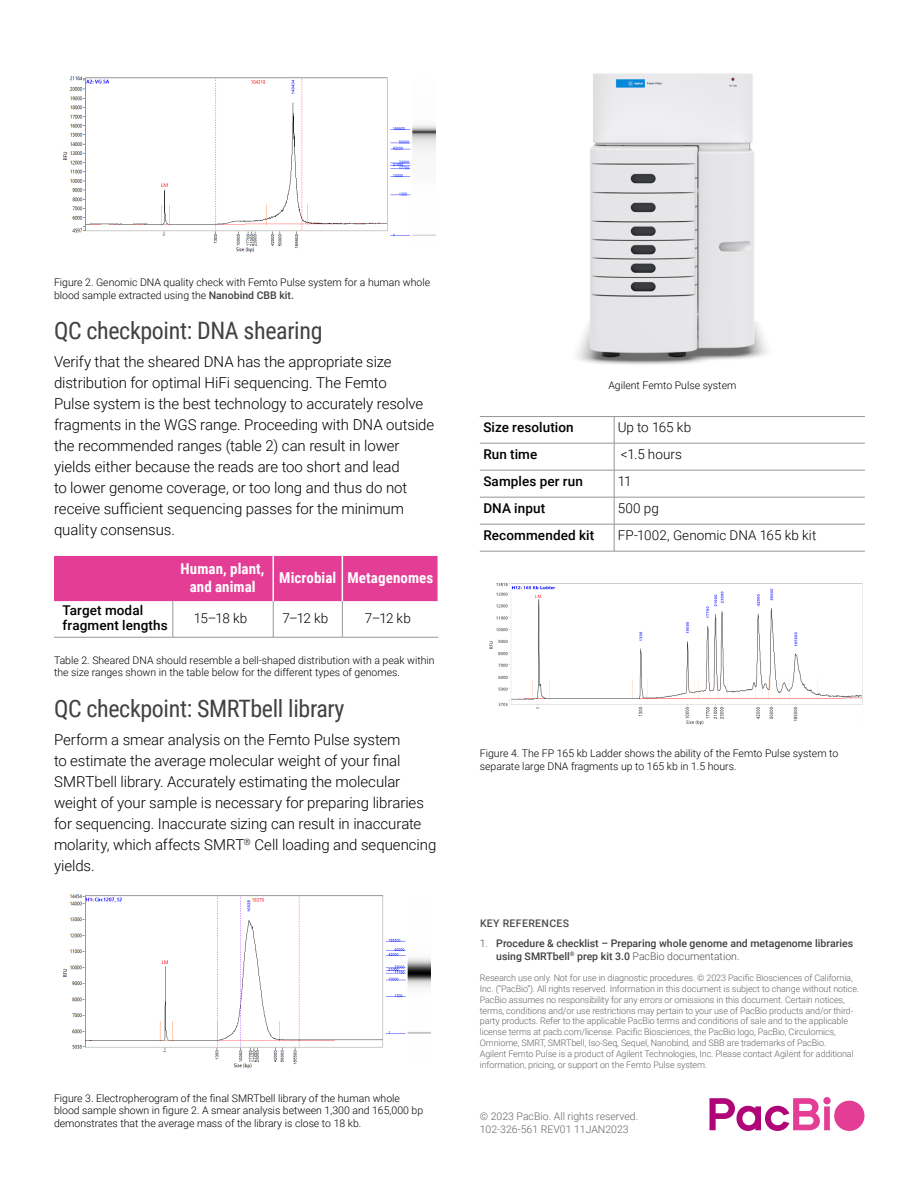
<style>
.page{position:relative;width:918px;height:1188px;background:#fff}
.page>*{position:absolute;margin:0;border:0;box-sizing:border-box;transform-origin:0 0}
.t1{font:24px "Roboto Condensed";letter-spacing:-.015em;color:#414042}
.t2{font:300 15px/21px "Roboto";letter-spacing:-.005em;color:#000}
.t3{font:700 15px/18px "Roboto Condensed";letter-spacing:.005em;color:#fff;text-align:center}
.t4{font:500 13.5px/15.8px "Roboto";letter-spacing:.01em;color:#000}
.t5{font:300 13.5px "Roboto";letter-spacing:.005em;color:#000}
.t6{font:300 10.5px/12.8px "Roboto";color:#000}
.t7{font:500 10.5px/12.8px "Roboto";color:#414042}
.t8{font:300 10.5px/12.6px "Roboto";color:#636466}
.t9{font:500 10.5px "Roboto";letter-spacing:.035em;color:#4d4d4f}
.t10{font:300 9px/10.8px "Roboto";letter-spacing:-.01em;color:#636466}
.s1{font-weight:500;color:#414042}
.s2{font-weight:300;color:#4d4d4f}
</style>
<div class="page">
<svg style="left:710px;top:1097px;width:121px;height:34px"></svg>
<div style="left:834px;top:1101px;width:30px;height:30px;background:#e43d96;border-radius:50%"></div>
<img style="left:63px;top:76px;width:372px;height:177px">
<div style="left:54px;top:556px;width:384px;height:45px;background:#e43d96"></div>
<hr style="left:173px;top:601px;width:1px;height:36px;background:#939598">
<hr style="left:173px;top:637px;width:100px;height:1px;background:#939598">
<hr style="left:342px;top:601px;width:1px;height:36px;background:#939598">
<hr style="left:273px;top:637px;width:69px;height:1px;background:#939598">
<hr style="left:342px;top:637px;width:96px;height:1px;background:#939598">
<hr style="left:54px;top:637px;width:119px;height:1px;background:#939598">
<hr style="left:272px;top:556px;width:2px;height:45px;background:#fff">
<hr style="left:342px;top:556px;width:1px;height:45px;background:#fff">
<hr style="left:273px;top:601px;width:1px;height:36px;background:#939598">
<img style="left:63px;top:894px;width:368px;height:175px">
<img style="left:577px;top:73px;width:190px;height:292px">
<svg style="left:614px;top:417px;width:1px;height:134px"></svg>
<hr style="left:614px;top:470px;width:251px;height:1px;background:#939598">
<hr style="left:614px;top:497px;width:251px;height:1px;background:#939598">
<hr style="left:614px;top:524px;width:251px;height:1px;background:#939598">
<hr style="left:614px;top:551px;width:251px;height:1px;background:#939598">
<hr style="left:480px;top:443px;width:134px;height:1px;background:#939598">
<hr style="left:614px;top:443px;width:251px;height:1px;background:#939598">
<hr style="left:480px;top:470px;width:134px;height:1px;background:#939598">
<hr style="left:480px;top:497px;width:134px;height:1px;background:#939598">
<hr style="left:480px;top:524px;width:134px;height:1px;background:#939598">
<hr style="left:480px;top:551px;width:134px;height:1px;background:#939598">
<hr style="left:480px;top:416px;width:134px;height:1px;background:#939598">
<hr style="left:614px;top:416px;width:251px;height:1px;background:#939598">
<img style="left:489px;top:582px;width:374px;height:143px">
<p class="t6" style="left:54px;top:275px;width:378px">Figure 2. Genomic DNA quality check with Femto Pulse system for a human whole blood sample extracted using the <span class="s1">Nanobind CBB kit.</span></p>
<h1 class="t1" style="left:54px;top:314px;width:270px">QC checkpoint: DNA shearing</h1>
<p class="t2" style="left:54px;top:350px;width:382px">Verify that the sheared DNA has the appropriate size distribution for optimal HiFi sequencing. The Femto<br>Pulse system is the best technology to accurately resolve fragments in the WGS range. Proceeding with DNA outside the recommended ranges (table 2) can result in lower yields either because the reads are too short and lead<br>to lower genome coverage, or too long and thus do not receive sufficient sequencing passes for the minimum quality consensus.</p>
<h2 class="t3" style="left:181px;top:559px;width:86px">Human, plant, and animal</h2>
<h2 class="t3" style="left:279px;top:568px;width:155px">Microbial Metagenomes</h2>
<h3 class="t4" style="left:63px;top:602px;width:107px">Target modal fragment lengths</h3>
<h3 class="t5" style="left:194px;top:608px;width:55px">15–18 kb</h3>
<h3 class="t5" style="left:282px;top:608px;width:47px">7–12 kb</h3>
<h3 class="t5" style="left:365px;top:608px;width:47px">7–12 kb</h3>
<p class="t6" style="left:54px;top:653px;width:382px">Table 2. Sheared DNA should resemble a bell-shaped distribution with a peak within the size ranges shown in the table below for the different types of genomes.</p>
<h1 class="t1" style="left:54px;top:692px;width:292px">QC checkpoint: SMRTbell library</h1>
<p class="t2" style="left:54px;top:728px;width:384px">Perform a smear analysis on the Femto Pulse system<br>to estimate the average molecular weight of your final SMRTbell library. Accurately estimating the molecular weight of your sample is necessary for preparing libraries for sequencing. Inaccurate sizing can result in inaccurate molarity, which affects SMRT<sup>®</sup> Cell loading and sequencing yields.</p>
<p class="t6" style="left:54px;top:1091px;width:371px">Figure 3. Electropherogram of the final SMRTbell library of the human whole blood sample shown in figure 2. A smear analysis between 1,300 and 165,000 bp demonstrates that the average mass of the library is close to 18 kb.</p>
<p class="t6" style="left:608px;top:378px;width:130px">Agilent Femto Pulse system</p>
<h3 class="t4" style="left:483px;top:419px;width:92px">Size resolution</h3>
<h3 class="t5" style="left:618px;top:418px;width:75px">Up to 165 kb</h3>
<h3 class="t4" style="left:483px;top:446px;width:56px">Run time</h3>
<h3 class="t5" style="left:621px;top:444px;width:62px">&lt;1.5 hours</h3>
<h3 class="t4" style="left:483px;top:473px;width:101px">Samples per run</h3>
<h3 class="t5" style="left:618px;top:471px;width:15px">11</h3>
<h3 class="t4" style="left:483px;top:500px;width:64px">DNA input</h3>
<h3 class="t5" style="left:618px;top:498px;width:43px">500 pg</h3>
<h3 class="t4" style="left:483px;top:527px;width:113px">Recommended kit</h3>
<h3 class="t5" style="left:618px;top:525px;width:200px">FP-1002, Genomic DNA 165 kb kit</h3>
<p class="t6" style="left:480px;top:747px;width:360px">Figure 4. The FP 165 kb Ladder shows the ability of the Femto Pulse system to separate large DNA fragments up to 165 kb in 1.5 hours.</p>
<p class="t9" style="left:480px;top:916px;width:91px">KEY REFERENCES</p>
<p class="t7" style="left:496px;top:936px;width:358px;text-indent:-16px"><span class="s2">1.</span> Procedure &amp; checklist – Preparing whole genome and metagenome libraries using SMRTbell<sup>®</sup> prep kit 3.0 <span class="s2">PacBio documentation.</span></p>
<p class="t10" style="left:480px;top:972px;width:381px">Research use only. Not for use in diagnostic procedures. © 2023 Pacific Biosciences of California, Inc. (“PacBio”). All rights reserved. Information in this document is subject to change without notice.<br>PacBio assumes no responsibility for any errors or omissions in this document. Certain notices, terms, conditions and/or use restrictions may pertain to your use of PacBio products and/or third&shy;party products. Refer to the applicable PacBio terms and conditions of sale and to the applicable license terms at pacb.com/license. Pacific Biosciences, the PacBio logo, PacBio, Circulomics, Omniome, SMRT, SMRTbell, Iso-Seq, Sequel, Nanobind, and SBB are trademarks of PacBio.<br>Agilent Femto Pulse is a product of Agilent Technologies, Inc. Please contact Agilent for additional information, pricing, or support on the Femto Pulse system.</p>
<p class="t8" style="left:480px;top:1109px;width:160px">© 2023 PacBio. All rights reserved.<br>102-326-561 REV01 11JAN2023</p>
</div>
